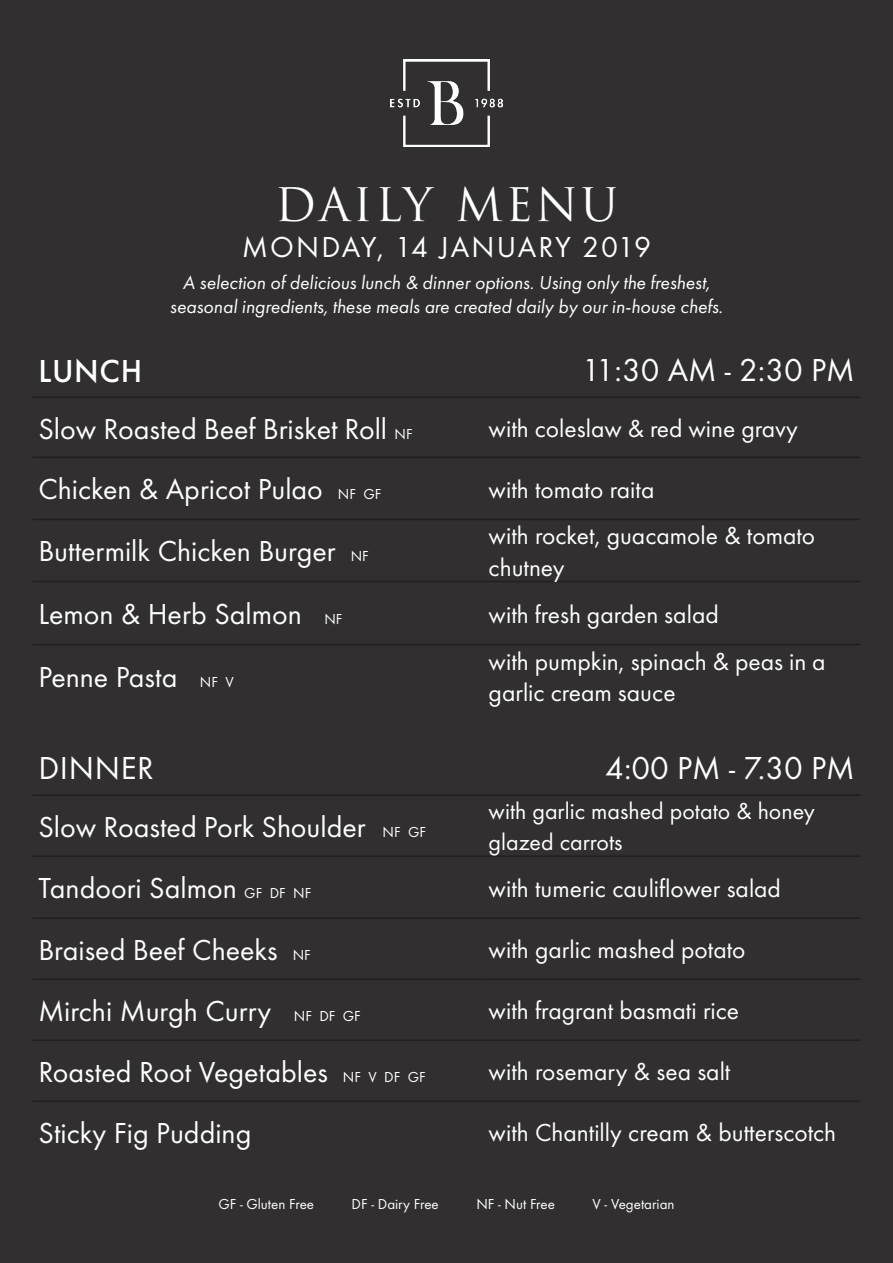
<style>
.page{position:relative;width:893px;height:1263px;background:#312f30}
.page>*{position:absolute;margin:0;border:0;box-sizing:border-box;transform-origin:0 0}
.t1{font:45px "Trajan";letter-spacing:.06em;color:#fff}
.t2{font:33px "Futura TOT";color:#fff}
.t3{font:500 33px "Futura PT";letter-spacing:.02em;color:#fff}
.Description{font:30px "Futura TOT";color:#fff}
.t4{font:30px "Futura PT";color:#fff}
.Description-2{font:30px "Futura TOT";letter-spacing:.06em;color:#fff}
.t5{font:25.5px/31.5px "Futura TOT";color:#fff}
.t6{font:25.5px/31.5px "Futura PT";color:#fff}
.t7{font:24px/31.5px "Futura TOT";color:#fff}
.t8{font:italic 19.5px/23.4px "Futura PT";color:#fff;text-align:center}
.t9{font:15px "Futura TOT";color:#fff}
.s1{font-family:"Futura TOT"}
.s2{font-size:15px}
.s3{font-family:"Futura PT";font-size:15px}
.s4{font-family:"Futura TOT";font-size:15px}
</style>
<div class="page">
<img style="left:390px;top:60px;width:113px;height:87px">
<hr style="left:32px;top:397px;width:451px;height:1px;background:#231f20">
<hr style="left:483px;top:397px;width:378px;height:1px;background:#231f20">
<hr style="left:32px;top:457px;width:451px;height:1px;background:#231f20">
<hr style="left:483px;top:457px;width:378px;height:1px;background:#231f20">
<hr style="left:32px;top:519px;width:451px;height:1px;background:#231f20">
<hr style="left:483px;top:519px;width:378px;height:1px;background:#231f20">
<hr style="left:32px;top:581px;width:451px;height:1px;background:#231f20">
<hr style="left:483px;top:581px;width:378px;height:1px;background:#231f20">
<hr style="left:32px;top:644px;width:451px;height:1px;background:#231f20">
<hr style="left:483px;top:644px;width:378px;height:1px;background:#231f20">
<hr style="left:32px;top:794px;width:451px;height:2px;background:#231f20">
<hr style="left:483px;top:794px;width:378px;height:2px;background:#231f20">
<hr style="left:32px;top:855px;width:451px;height:2px;background:#231f20">
<hr style="left:483px;top:855px;width:378px;height:2px;background:#231f20">
<hr style="left:32px;top:917px;width:451px;height:2px;background:#231f20">
<hr style="left:483px;top:917px;width:378px;height:2px;background:#231f20">
<hr style="left:32px;top:978px;width:451px;height:2px;background:#231f20">
<hr style="left:483px;top:978px;width:378px;height:2px;background:#231f20">
<hr style="left:32px;top:1039px;width:451px;height:2px;background:#231f20">
<hr style="left:483px;top:1039px;width:378px;height:2px;background:#231f20">
<hr style="left:32px;top:1100px;width:451px;height:2px;background:#231f20">
<hr style="left:483px;top:1100px;width:378px;height:2px;background:#231f20">
<p class="t1" style="left:275px;top:177px;width:345px">DAILY MENU</p>
<p class="Description-2" style="left:242px;top:229px;width:411px">MONDAY, 14 JANUARY 2019</p>
<p class="t8" style="left:170px;top:271px;width:555px">A selection of delicious lunch &amp; dinner options. Using only the freshest, seasonal ingredients, these meals are created daily by our in-house chefs.</p>
<p class="t3" style="left:38px;top:351px;width:105px">LUNCH</p>
<p class="t2" style="left:582px;top:351px;width:274px">11:30 AM - 2:30 PM</p>
<p class="t4" style="left:38px;top:411px;width:376px">Slow Roasted Beef Brisket <span class="s1">Roll</span> <span class="s2">NF</span></p>
<p class="t6" style="left:489px;top:413px;width:311px">with coleslaw &amp; red wine gravy</p>
<p class="Description" style="left:38px;top:471px;width:344px">Chicken &amp; Apricot Pulao <span class="s2">NF GF</span></p>
<p class="t5" style="left:489px;top:473px;width:167px">with tomato raita</p>
<p class="Description" style="left:38px;top:533px;width:332px">Buttermilk Chicken Burger <span class="s2">NF</span></p>
<p class="t5" style="left:489px;top:520px;width:328px">with rocket, guacamole &amp; tomato chutney</p>
<p class="Description" style="left:38px;top:596px;width:305px">Lemon &amp; Herb Salmon <span class="s3">NF</span></p>
<p class="t6" style="left:489px;top:598px;width:232px">with fresh garden salad</p>
<p class="Description" style="left:38px;top:659px;width:197px">Penne Pasta <span class="s2">NF V</span></p>
<p class="t6" style="left:489px;top:646px;width:339px">with pumpkin, spinach &amp; peas in a garlic cream sauce</p>
<p class="t2" style="left:38px;top:748px;width:117px">DINNER</p>
<p class="t2" style="left:605px;top:748px;width:251px">4:00 PM - 7.30 PM</p>
<p class="t4" style="left:38px;top:809px;width:389px">Slow Roasted Pork Shoulder <span class="s4">NF GF</span></p>
<p class="t7" style="left:489px;top:795px;width:328px">with garlic mashed potato &amp; honey glazed carrots</p>
<p class="Description" style="left:38px;top:870px;width:274px">Tandoori Salmon <span class="s2">GF DF NF</span></p>
<p class="t5" style="left:489px;top:872px;width:294px">with tumeric cauliflower salad</p>
<p class="Description" style="left:38px;top:932px;width:274px">Braised Beef Cheeks <span class="s2">NF</span></p>
<p class="t5" style="left:489px;top:934px;width:258px">with garlic mashed potato</p>
<p class="Description" style="left:38px;top:993px;width:324px">Mirchi Murgh Curry <span class="s2">NF DF GF</span></p>
<p class="t5" style="left:489px;top:995px;width:252px">with fragrant basmati rice</p>
<p class="Description" style="left:38px;top:1054px;width:389px">Roasted Root Vegetables <span class="s2">NF V DF GF</span></p>
<p class="t5" style="left:489px;top:1056px;width:243px">with rosemary &amp; sea salt</p>
<p class="Description" style="left:38px;top:1115px;width:215px">Sticky Fig Pudding</p>
<p class="t5" style="left:489px;top:1117px;width:349px">with Chantilly cream &amp; butterscotch</p>
<p class="t9" style="left:218px;top:1195px;width:97px">GF - Gluten Free</p>
<p class="t9" style="left:352px;top:1195px;width:89px">DF - Dairy Free</p>
<p class="t9" style="left:476px;top:1195px;width:80px">NF - Nut Free</p>
<p class="t9" style="left:592px;top:1195px;width:84px">V - Vegetarian</p>
</div>
